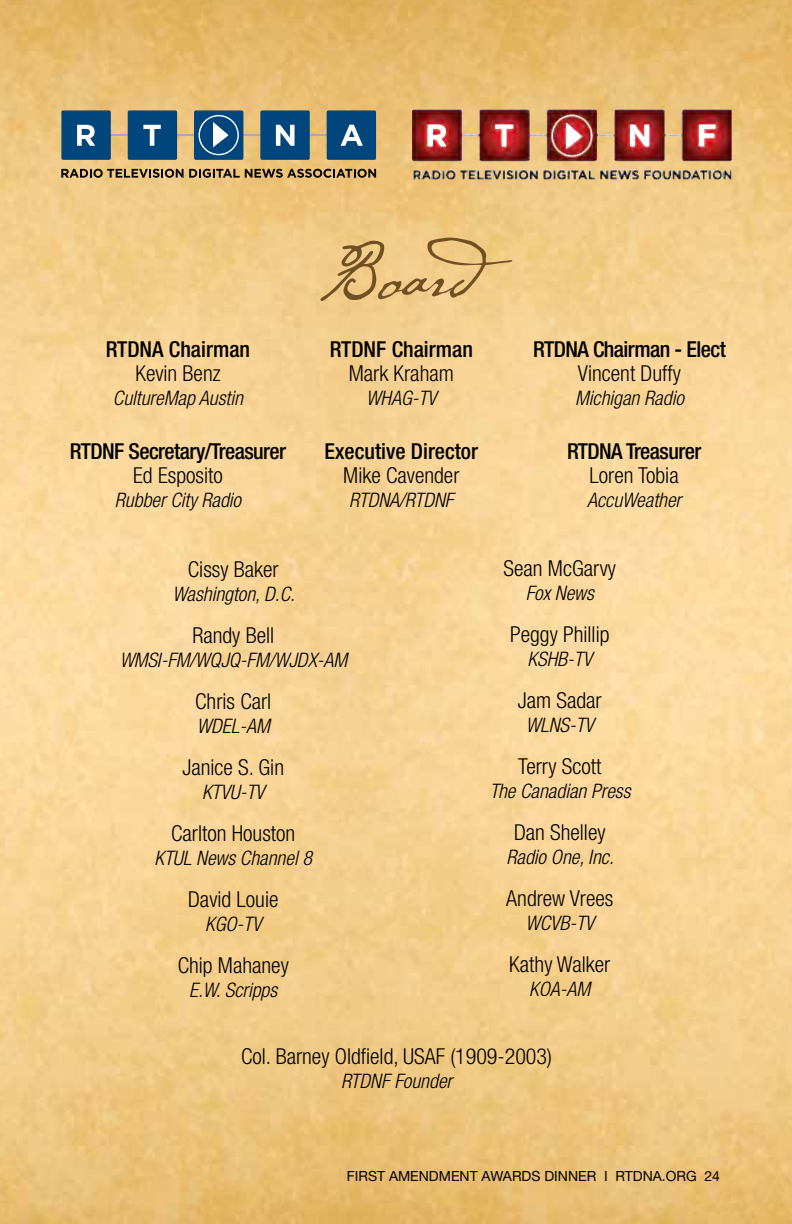
<style>
.page{position:relative;width:792px;height:1224px;background:#fff}
.page>*{position:absolute;margin:0;border:0;box-sizing:border-box;transform-origin:0 0}
.t1{font:82px "P22 Cezanne";color:#776441}
.t2{font:300 condensed 22px "Helvetica Neue";color:#000}
.t3{font:500 condensed 22px "Helvetica Neue";letter-spacing:-.025em;color:#000}
.t4{font:500 condensed 22px "Helvetica Neue";color:#000}
.t5{font:italic 300 condensed 20px "Helvetica Neue";color:#000}
.t6{font:14px "Helvetica Neue";color:#000}
</style>
<div class="page">
<img style="left:0;top:0;width:792px;height:1224px">
<hr style="left:103px;top:134px;width:229px;height:2px;background:#a7a9ac">
<div style="left:194px;top:110px;width:49px;height:50px;background:#00457c;border-radius:2px"></div>
<svg style="left:199px;top:115px;width:40px;height:40px"></svg>
<div style="left:61px;top:110px;width:50px;height:50px;background:#00457c;border-radius:2px"></div>
<div style="left:128px;top:110px;width:49px;height:50px;background:#00457c;border-radius:2px"></div>
<svg style="left:143px;top:125px;width:18px;height:21px"></svg>
<div style="left:260px;top:110px;width:50px;height:50px;background:#00457c;border-radius:2px"></div>
<div style="left:327px;top:110px;width:49px;height:50px;background:#00457c;border-radius:2px"></div>
<svg style="left:341px;top:125px;width:22px;height:21px"></svg>
<svg style="left:276px;top:125px;width:19px;height:21px"></svg>
<svg style="left:77px;top:125px;width:18px;height:21px"></svg>
<svg style="left:61px;top:169px;width:315px;height:9px;background:#866f47"></svg>
<svg style="left:417px;top:112px;width:42px;height:45px;background:#a53e3e"></svg>
<svg style="left:484px;top:112px;width:42px;height:45px;background:#a32e30"></svg>
<img style="left:551px;top:112px;width:41px;height:45px">
<svg style="left:617px;top:112px;width:42px;height:45px;background:#a53f41"></svg>
<svg style="left:684px;top:112px;width:42px;height:45px;background:#a23536"></svg>
<img style="left:413px;top:169px;width:318px;height:12px">
<p class="t4" style="left:106px;top:336px;width:146px">RTDNA Chairman</p>
<p class="t2" style="left:135px;top:361px;width:87px">Kevin Benz</p>
<p class="t5" style="left:113px;top:386px;width:132px">CultureMap Austin</p>
<p class="t3" style="left:70px;top:438px;width:218px">RTDNF Secretary/Treasurer</p>
<p class="t2" style="left:133px;top:463px;width:91px">Ed Esposito</p>
<p class="t5" style="left:115px;top:489px;width:128px">Rubber City Radio</p>
<h1 class="t1" style="left:317px;top:218px;width:220px">Board</h1>
<p class="t4" style="left:330px;top:336px;width:145px">RTDNF Chairman</p>
<p class="t2" style="left:349px;top:361px;width:107px">Mark Kraham</p>
<p class="t5" style="left:366px;top:386px;width:72px">WHAG-TV</p>
<p class="t4" style="left:325px;top:438px;width:155px">Executive Director</p>
<p class="t2" style="left:343px;top:463px;width:118px">Mike Cavender</p>
<p class="t5" style="left:349px;top:489px;width:106px">RTDNA/RTDNF</p>
<p class="t3" style="left:533px;top:336px;width:194px">RTDNA Chairman - Elect</p>
<p class="t2" style="left:578px;top:361px;width:105px">Vincent Duffy</p>
<p class="t5" style="left:575px;top:386px;width:110px">Michigan Radio</p>
<p class="t3" style="left:567px;top:438px;width:136px">RTDNA Treasurer</p>
<p class="t2" style="left:590px;top:463px;width:91px">Loren Tobia</p>
<p class="t5" style="left:587px;top:489px;width:96px">AccuWeather</p>
<p class="t2" style="left:188px;top:556px;width:92px">Cissy Baker</p>
<p class="t5" style="left:172px;top:582px;width:124px">Washington, D.C.</p>
<p class="t2" style="left:192px;top:622px;width:83px">Randy Bell</p>
<p class="t5" style="left:119px;top:648px;width:230px">WMSI-FM/WQJQ-FM/WJDX-AM</p>
<p class="t2" style="left:195px;top:688px;width:78px">Chris Carl</p>
<p class="t5" style="left:197px;top:714px;width:74px">WDEL-AM</p>
<p class="t2" style="left:182px;top:754px;width:103px">Janice S. Gin</p>
<p class="t5" style="left:202px;top:780px;width:64px">KTVU-TV</p>
<p class="t2" style="left:171px;top:820px;width:126px">Carlton Houston</p>
<p class="t5" style="left:154px;top:846px;width:159px">KTUL News Channel 8</p>
<p class="t2" style="left:188px;top:886px;width:92px">David Louie</p>
<p class="t5" style="left:205px;top:912px;width:58px">KGO-TV</p>
<p class="t2" style="left:178px;top:952px;width:113px">Chip Mahaney</p>
<p class="t5" style="left:189px;top:978px;width:90px">E.W. Scripps</p>
<p class="t2" style="left:504px;top:555px;width:114px">Sean McGarvy</p>
<p class="t5" style="left:526px;top:581px;width:70px">Fox News</p>
<p class="t2" style="left:510px;top:621px;width:101px">Peggy Phillip</p>
<p class="t5" style="left:528px;top:647px;width:66px">KSHB-TV</p>
<p class="t2" style="left:518px;top:687px;width:85px">Jam Sadar</p>
<p class="t5" style="left:526px;top:713px;width:70px">WLNS-TV</p>
<p class="t2" style="left:518px;top:753px;width:85px">Terry Scott</p>
<p class="t5" style="left:489px;top:779px;width:143px">The Canadian Press</p>
<p class="t2" style="left:514px;top:819px;width:93px">Dan Shelley</p>
<p class="t5" style="left:507px;top:845px;width:109px">Radio One, Inc.</p>
<p class="t2" style="left:506px;top:885px;width:109px">Andrew Vrees</p>
<p class="t5" style="left:525px;top:911px;width:70px">WCVB-TV</p>
<p class="t2" style="left:509px;top:951px;width:103px">Kathy Walker</p>
<p class="t5" style="left:529px;top:977px;width:63px">KOA-AM</p>
<p class="t2" style="left:241px;top:1044px;width:312px">Col. Barney Oldfield, USAF (1909-2003)</p>
<p class="t5" style="left:341px;top:1069px;width:113px">RTDNF Founder</p>
<p class="t6" style="left:347px;top:1168px;width:375px">FIRST AMENDMENT AWARDS DINNER I RTDNA.ORG 24</p>
</div>
